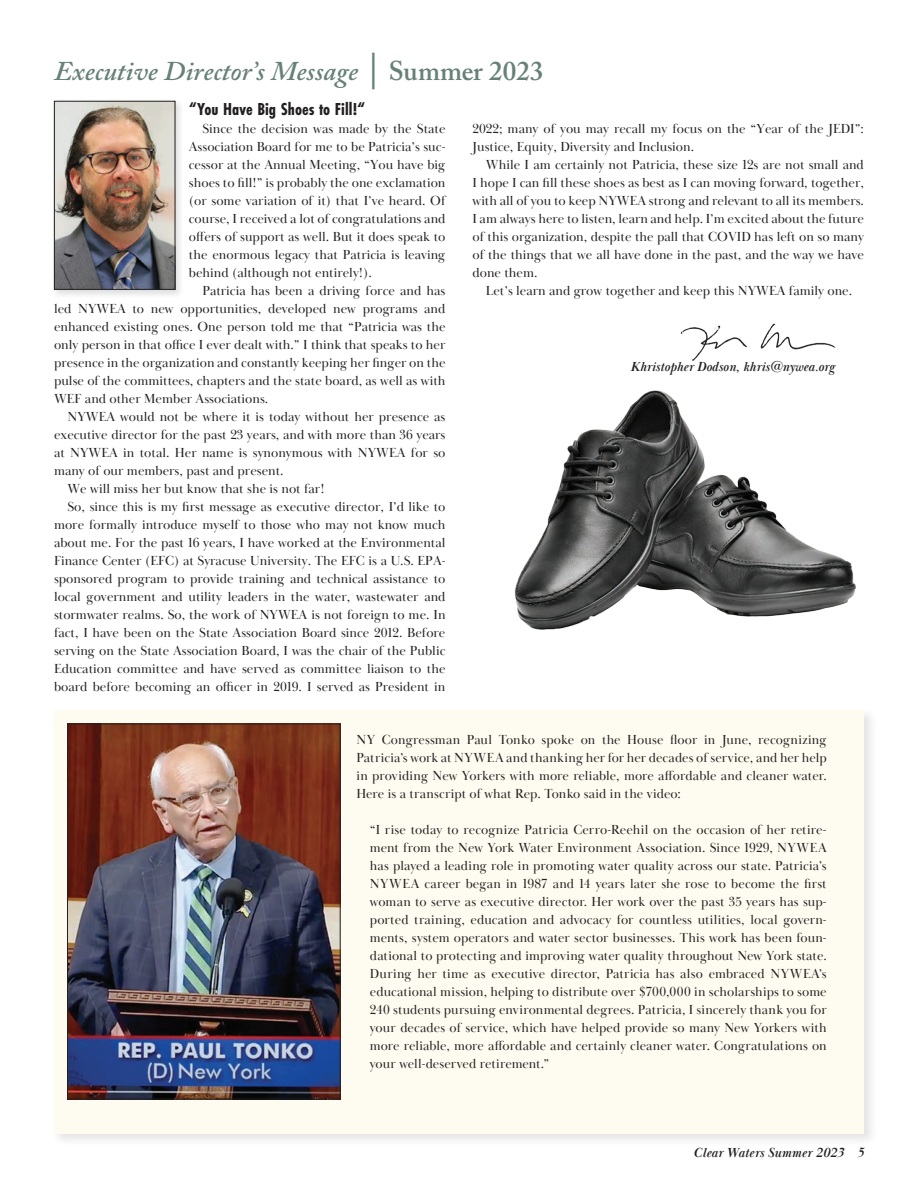
<style>
.page{position:relative;width:918px;height:1188px;background:#fff}
.page>*{position:absolute;margin:0;border:0;box-sizing:border-box;transform-origin:0 0}
._7-BulletedText{font:italic 600 27px "Adobe Caslon Pro";color:#678177}
._2-Subhead_Text{font:700 18px "Futura PT Cond";letter-spacing:.005em;color:#231f20}
._1-BodyText{font:13.5px/18px "Baskerville Display PT";color:#231f20;text-align:justify}
._2-Subhead_Text-2{font:13.5px/18px "Baskerville Display PT";color:#231f20;text-align:justify}
._1-BodyText-2{font:italic 700 13.5px "Baskerville Display PT";letter-spacing:.005em;color:#231f20}
.s1{font-style:normal;font-size:36px}
.s2{font-style:normal}
</style>
<div class="page">
<div style="left:51px;top:707px;width:827px;height:440px;background:#231f20;opacity:.12"></div>
<div style="left:54px;top:710px;width:810px;height:423px;background:#fefcf1"></div>
<img style="left:515px;top:390px;width:341px;height:240px">
<img style="left:680px;top:323px;width:156px;height:38px">
<div style="left:51px;top:98px;width:133px;height:201px;background:#231f20;opacity:.15"></div>
<img style="left:56px;top:103px;width:117px;height:185px">
<div style="left:54px;top:101px;width:121px;height:189px;border:1px solid #231f20"></div>
<img style="left:69px;top:726px;width:270px;height:371px">
<div style="left:67px;top:724px;width:274px;height:375px;border:1px solid #231f20"></div>
<p class="_7-BulletedText" style="left:54px;top:55px;width:491px">Executive Director’s Message <span class="s1">|</span> <span class="s2">Summer 2023</span></p>
<p class="_2-Subhead_Text" style="left:189px;top:99px;width:178px">“You Have Big Shoes to Fill!“</p>
<p class="_1-BodyText" style="left:189px;top:120px;width:258px;text-indent:13px">Since the decision was made by the State Association Board for me to be Patricia’s suc&shy;cessor at the Annual Meeting, “You have big shoes to fill!” is probably the one exclamation (or some variation of it) that I’ve heard. Of course, I received a lot of congratulations and offers of support as well. But it does speak to the enormous legacy that Patricia is leaving behind (although not entirely!).</p>
<p class="_1-BodyText" style="left:54px;top:282px;width:393px;text-indent:148px">Patricia has been a driving force and has led NYWEA to new opportunities, developed new programs and enhanced existing ones. One person told me that “Patricia was the only person in that office I ever dealt with.” I think that speaks to her presence in the organization and constantly keeping her finger on the pulse of the committees, chapters and the state board, as well as with WEF and other Member Associations.</p>
<p class="_1-BodyText" style="left:54px;top:408px;width:393px;text-indent:13px">NYWEA would not be where it is today without her presence as executive director for the past 23 years, and with more than 36 years at NYWEA in total. Her name is synonymous with NYWEA for so many of our members, past and present.</p>
<p class="_1-BodyText" style="left:68px;top:480px;width:259px">We will miss her but know that she is not far!</p>
<p class="_1-BodyText" style="left:54px;top:498px;width:393px;text-indent:13px">So, since this is my first message as executive director, I’d like to more formally introduce myself to those who may not know much about me. For the past 16 years, I have worked at the Environmental Finance Center (EFC) at Syracuse University. The EFC is a U.S. EPA&shy;sponsored program to provide training and technical assistance to local government and utility leaders in the water, wastewater and stormwater realms. So, the work of NYWEA is not foreign to me. In fact, I have been on the State Association Board since 2012. Before serving on the State Association Board, I was the chair of the Public Education committee and have served as committee liaison to the board before becoming an officer in 2019. I served as President in</p>
<p class="_1-BodyText" style="left:472px;top:120px;width:393px">2022; many of you may recall my focus on the “Year of the JEDI”:<br>Justice, Equity, Diversity and Inclusion.</p>
<p class="_1-BodyText" style="left:473px;top:156px;width:393px;text-indent:13px">While I am certainly not Patricia, these size 12s are not small and I hope I can fill these shoes as best as I can moving forward, together, with all of you to keep NYWEA strong and relevant to all its members.<br>I am always here to listen, learn and help. I’m excited about the future of this organization, despite the pall that COVID has left on so many of the things that we all have done in the past, and the way we have done them.</p>
<p class="_1-BodyText" style="left:486px;top:282px;width:368px">Let’s learn and grow together and keep this NYWEA family one.</p>
<p class="_1-BodyText-2" style="left:630px;top:359px;width:206px">Khristopher Dodson, khris@nywea.org</p>
<p class="_2-Subhead_Text-2" style="left:356px;top:731px;width:472px">NY Congressman Paul Tonko spoke on the House floor in June, recognizing Patricia’s work at NYWEA and thanking her for her decades of service, and her help in providing New Yorkers with more reliable, more affordable and cleaner water.<br>Here is a transcript of what Rep. Tonko said in the video:</p>
<p class="_2-Subhead_Text-2" style="left:370px;top:821px;width:458px">“I rise today to recognize Patricia Cerro-Reehil on the occasion of her retire&shy;ment from the New York Water Environment Association. Since 1929, NYWEA has played a leading role in promoting water quality across our state. Patricia’s NYWEA career began in 1987 and 14 years later she rose to become the first woman to serve as executive director. Her work over the past 35 years has sup&shy;ported training, education and advocacy for countless utilities, local govern&shy;ments, system operators and water sector businesses. This work has been foun&shy;dational to protecting and improving water quality throughout New York state.<br>During her time as executive director, Patricia has also embraced NYWEA’s educational mission, helping to distribute over $700,000 in scholarships to some 240 students pursuing environmental degrees. Patricia, I sincerely thank you for your decades of service, which have helped provide so many New Yorkers with more reliable, more affordable and certainly cleaner water. Congratulations on your well-deserved retirement.”</p>
<p class="_1-BodyText-2" style="left:694px;top:1145px;width:172px">Clear Waters Summer 2023 5</p>
</div>
